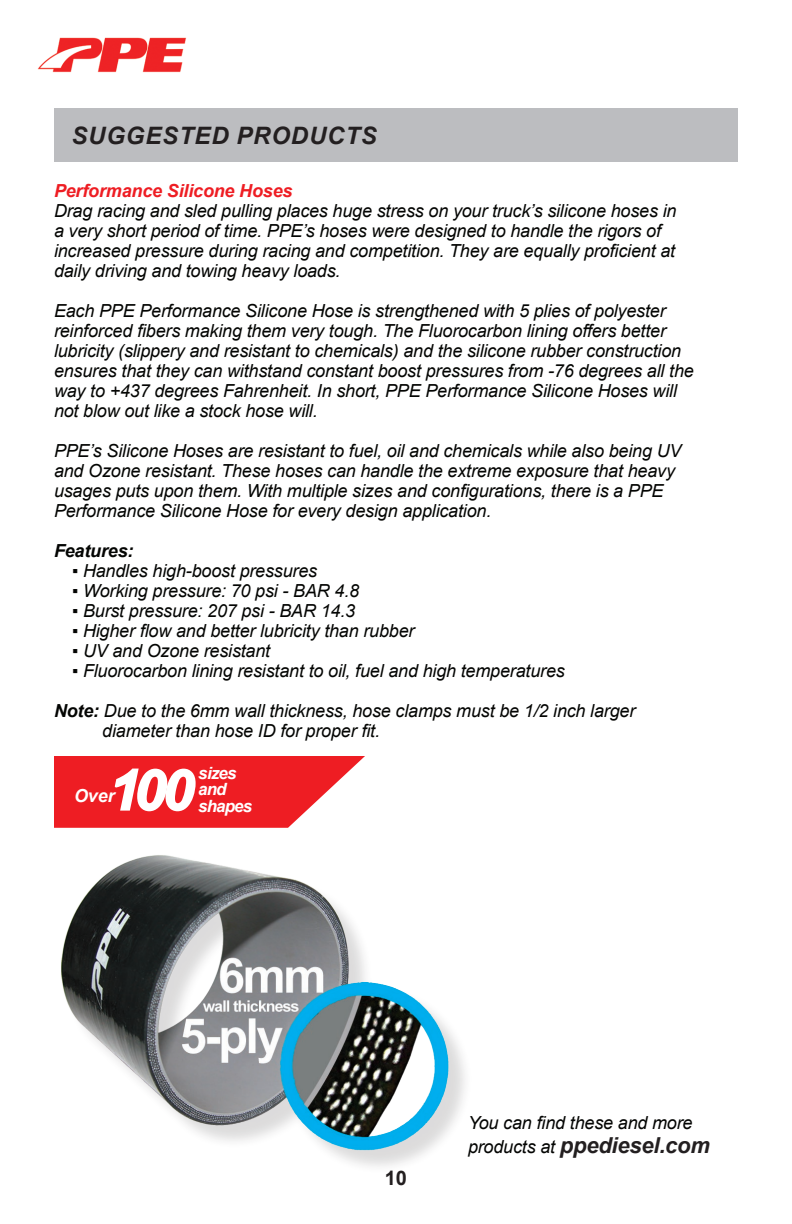
<style>
.page{position:relative;width:792px;height:1224px;background:#fff}
.page>*{position:absolute;margin:0;border:0;box-sizing:border-box;transform-origin:0 0}
.t1{font:italic 700 55.8px "Arial";color:#fff}
.t2{font:italic 700 24px "Arial";letter-spacing:.035em;color:#231f20}
.t3{font:italic 700 22px "Arial";letter-spacing:-.01em;color:#231f20}
.t4{font:700 20px "Arial";color:#231f20}
.t5{font:italic 18px/20px "Arial";letter-spacing:-.01em;color:#040503}
.t6{font:italic 700 18px "Arial";letter-spacing:-.01em;color:#ee1d23}
.t7{font:italic 700 18px "Arial";letter-spacing:-.01em;color:#040503}
.t8{font:italic 700 18px "Arial";color:#fff}
.t9{font:italic 700 16.8px/16.2px "Arial";letter-spacing:-.05em;color:#fff}
.s1{font-weight:700}
.s2{font-weight:400;font-size:18px;color:#040503}
</style>
<div class="page">
<img style="left:37px;top:37px;width:150px;height:36px">
<div style="left:54px;top:108px;width:684px;height:54px;background:#bcbdc0"></div>
<img style="left:61px;top:855px;width:399px;height:312px">
<svg style="left:54px;top:756px;width:311px;height:72px;background:#f04146"></svg>
<h2 class="t2" style="left:71px;top:119px;width:307px">SUGGESTED PRODUCTS</h2>
<p class="t6" style="left:54px;top:179px;width:240px">Performance Silicone Hoses</p>
<p class="t5" style="left:54px;top:201px;width:624px">Drag racing and sled pulling places huge stress on your truck’s silicone hoses in a very short period of time. PPE’s hoses were designed to handle the rigors of increased pressure during racing and competition. They are equally proficient at daily driving and towing heavy loads.</p>
<p class="t5" style="left:54px;top:301px;width:641px">Each PPE Performance Silicone Hose is strengthened with 5 plies of polyester reinforced fibers making them very tough. The Fluorocarbon lining offers better lubricity (slippery and resistant to chemicals) and the silicone rubber construction ensures that they can withstand constant boost pressures from -76 degrees all the way to +437 degrees Fahrenheit. In short, PPE Performance Silicone Hoses will not blow out like a stock hose will.</p>
<p class="t5" style="left:54px;top:441px;width:629px">PPE’s Silicone Hoses are resistant to fuel, oil and chemicals while also being UV and Ozone resistant. These hoses can handle the extreme exposure that heavy usages puts upon them. With multiple sizes and configurations, there is a PPE Performance Silicone Hose for every design application.</p>
<p class="t7" style="left:54px;top:539px;width:81px">Features:</p>
<p class="t5" style="left:72px;top:561px;width:247px">▪ Handles high-boost pressures</p>
<p class="t5" style="left:72px;top:581px;width:289px">▪ Working pressure: 70 psi - BAR 4.8</p>
<p class="t5" style="left:72px;top:601px;width:285px">▪ Burst pressure: 207 psi - BAR 14.3</p>
<p class="t5" style="left:72px;top:621px;width:344px">▪ Higher flow and better lubricity than rubber</p>
<p class="t5" style="left:72px;top:641px;width:200px">▪ UV and Ozone resistant</p>
<p class="t5" style="left:72px;top:661px;width:494px">▪ Fluorocarbon lining resistant to oil, fuel and high temperatures</p>
<p class="t5" style="left:102px;top:701px;width:535px;text-indent:-48px"><span class="s1">Note:</span> Due to the 6mm wall thickness, hose clamps must be 1/2 inch larger diameter than hose ID for proper fit.</p>
<h1 class="t1" style="left:109px;top:753px;width:86px">100</h1>
<p class="t9" style="left:198px;top:766px;width:55px">sizes and shapes</p>
<p class="t8" style="left:74px;top:783px;width:42px">Over</p>
<p class="t4" style="left:385px;top:1163px;width:24px">10</p>
<p class="t5" style="left:468px;top:1113px;width:226px">You can find these and more</p>
<p class="t3" style="left:468px;top:1131px;width:244px"><span class="s2">products at</span> ppediesel.com</p>
</div>
